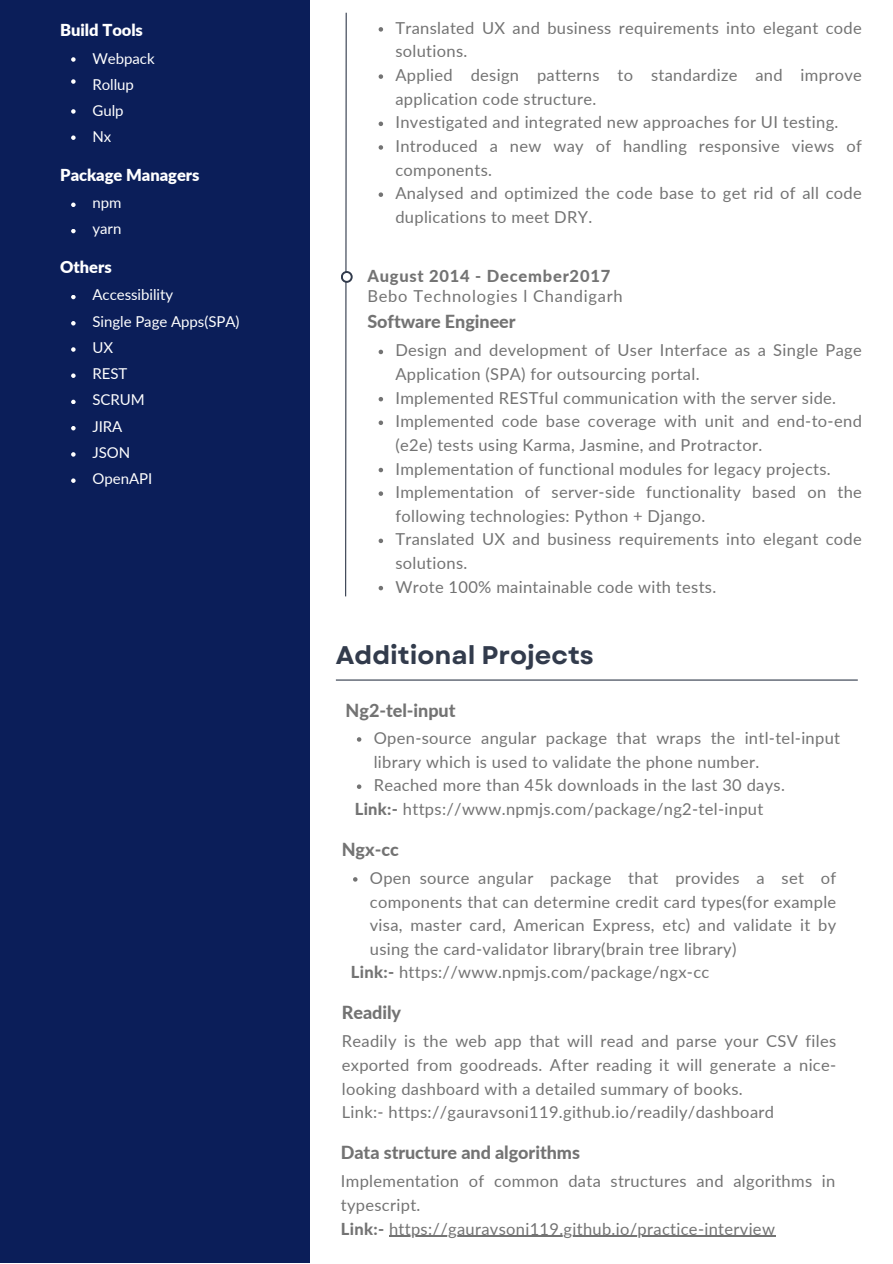
<style>
.page{position:relative;width:893px;height:1264px;background:#fff}
.page>*{position:absolute;margin:0;border:0;box-sizing:border-box;transform-origin:0 0}
.t1{font:700 25.5px "Garet";color:#323b4c}
.t2{font:800 18px "Lato";letter-spacing:-.005em;color:#737373}
.t3{font:16.5px/23.5px "Lato";letter-spacing:.02em;color:#737373}
.t4{font:900 16.5px "Lato";letter-spacing:-.005em;color:#fff}
.t5{font:16.5px "Lato";letter-spacing:.045em;color:#737373}
.t6{font:800 16.5px "Lato";letter-spacing:.045em;color:#737373}
.t7{font:15px "Lato";letter-spacing:-.005em;color:#fff}
.s1{font-weight:800}
</style>
<div class="page">
<div style="left:0;top:0;width:309px;height:1262px;background:#0b1e59"></div>
<svg style="left:345px;top:12px;width:2px;height:585px"></svg>
<svg style="left:71px;top:57px;width:5px;height:5px"></svg>
<svg style="left:71px;top:79px;width:5px;height:5px"></svg>
<svg style="left:71px;top:109px;width:5px;height:5px"></svg>
<hr style="left:336px;top:679px;width:521px;height:1px;background:#323b4c">
<svg style="left:357px;top:737px;width:4px;height:4px"></svg>
<svg style="left:357px;top:784px;width:4px;height:5px"></svg>
<svg style="left:378px;top:350px;width:5px;height:4px"></svg>
<svg style="left:378px;top:397px;width:5px;height:4px"></svg>
<svg style="left:378px;top:420px;width:5px;height:5px"></svg>
<svg style="left:378px;top:468px;width:5px;height:4px"></svg>
<svg style="left:378px;top:491px;width:5px;height:5px"></svg>
<svg style="left:378px;top:538px;width:5px;height:5px"></svg>
<svg style="left:378px;top:586px;width:5px;height:4px"></svg>
<svg style="left:341px;top:271px;width:11px;height:12px"></svg>
<div style="left:343px;top:273px;width:8px;height:8px;background:#fff;border-radius:50%"></div>
<svg style="left:378px;top:27px;width:5px;height:5px"></svg>
<svg style="left:378px;top:74px;width:5px;height:5px"></svg>
<svg style="left:378px;top:122px;width:5px;height:4px"></svg>
<svg style="left:378px;top:145px;width:5px;height:5px"></svg>
<svg style="left:378px;top:192px;width:5px;height:5px"></svg>
<svg style="left:353px;top:877px;width:4px;height:4px"></svg>
<svg style="left:71px;top:135px;width:5px;height:5px"></svg>
<hr style="left:389px;top:1235px;width:386px;height:1px;background:#737373">
<svg style="left:71px;top:202px;width:5px;height:5px"></svg>
<svg style="left:71px;top:229px;width:5px;height:4px"></svg>
<svg style="left:71px;top:295px;width:5px;height:4px"></svg>
<svg style="left:71px;top:321px;width:5px;height:4px"></svg>
<svg style="left:71px;top:347px;width:5px;height:5px"></svg>
<svg style="left:71px;top:373px;width:5px;height:5px"></svg>
<svg style="left:71px;top:400px;width:5px;height:4px"></svg>
<svg style="left:71px;top:426px;width:5px;height:4px"></svg>
<svg style="left:71px;top:452px;width:5px;height:4px"></svg>
<svg style="left:71px;top:478px;width:5px;height:5px"></svg>
<p class="t4" style="left:60px;top:20px;width:84px">Build Tools</p>
<p class="t7" style="left:92px;top:49px;width:64px">Webpack</p>
<p class="t7" style="left:92px;top:75px;width:43px">Rollup</p>
<p class="t7" style="left:92px;top:101px;width:33px">Gulp</p>
<p class="t7" style="left:92px;top:127px;width:20px">Nx</p>
<p class="t4" style="left:60px;top:164px;width:141px">Package Managers</p>
<p class="t7" style="left:92px;top:193px;width:30px">npm</p>
<p class="t7" style="left:92px;top:219px;width:30px">yarn</p>
<p class="t4" style="left:60px;top:256px;width:53px">Others</p>
<p class="t7" style="left:92px;top:285px;width:82px">Accessibility</p>
<p class="t7" style="left:92px;top:312px;width:148px">Single Page Apps(SPA)</p>
<p class="t7" style="left:92px;top:338px;width:22px">UX</p>
<p class="t7" style="left:92px;top:364px;width:36px">REST</p>
<p class="t7" style="left:92px;top:390px;width:54px">SCRUM</p>
<p class="t7" style="left:92px;top:417px;width:31px">JIRA</p>
<p class="t7" style="left:92px;top:443px;width:39px">JSON</p>
<p class="t7" style="left:92px;top:469px;width:61px">OpenAPI</p>
<p class="t3" style="left:395px;top:16px;width:468px">Translated UX and business requirements into elegant code solutions.</p>
<p class="t3" style="left:395px;top:63px;width:468px">Applied design patterns to standardize and improve application code structure.</p>
<p class="t3" style="left:395px;top:110px;width:444px">Investigated and integrated new approaches for UI testing.</p>
<p class="t3" style="left:395px;top:134px;width:468px">Introduced a new way of handling responsive views of components.</p>
<p class="t3" style="left:395px;top:181px;width:468px">Analysed and optimized the code base to get rid of all code duplications to meet DRY.</p>
<p class="t6" style="left:367px;top:266px;width:244px">August 2014 - December2017</p>
<p class="t5" style="left:367px;top:286px;width:257px">Bebo Technologies l Chandigarh</p>
<p class="t2" style="left:367px;top:310px;width:150px">Software Engineer</p>
<p class="t3" style="left:395px;top:338px;width:468px">Design and development of User Interface as a Single Page<br>Application (SPA) for outsourcing portal.</p>
<p class="t3" style="left:395px;top:385px;width:442px">Implemented RESTful communication with the server side.</p>
<p class="t3" style="left:395px;top:409px;width:468px">Implemented code base coverage with unit and end-to-end (e2e) tests using Karma, Jasmine, and Protractor.</p>
<p class="t3" style="left:395px;top:456px;width:437px">Implementation of functional modules for legacy projects.</p>
<p class="t3" style="left:395px;top:480px;width:468px">Implementation of server-side functionality based on the following technologies: Python + Django.</p>
<p class="t3" style="left:395px;top:527px;width:468px">Translated UX and business requirements into elegant code solutions.</p>
<p class="t3" style="left:395px;top:574px;width:322px">Wrote 100% maintainable code with tests.</p>
<p class="t1" style="left:336px;top:636px;width:259px">Additional Projects</p>
<p class="t2" style="left:345px;top:699px;width:111px">Ng2-tel-input</p>
<p class="t3" style="left:373px;top:725px;width:468px">Open-source angular package that wraps the intl-tel-input library which is used to validate the phone number.</p>
<p class="t3" style="left:373px;top:773px;width:413px">Reached more than 45k downloads in the last 30 days.</p>
<p class="t3" style="left:355px;top:796px;width:410px"><span class="s1">Link:-</span> https://www.npmjs.com/package/ng2-tel-input</p>
<p class="t2" style="left:342px;top:837px;width:58px">Ngx-cc</p>
<p class="t3" style="left:370px;top:865px;width:468px;text-align:justify">Open source angular package that provides a set of components that can determine credit card types(for example visa, master card, American Express, etc) and validate it by using the card-validator library(brain tree library)</p>
<p class="t3" style="left:351px;top:960px;width:360px"><span class="s1">Link:-</span> https://www.npmjs.com/package/ngx-cc</p>
<p class="t2" style="left:342px;top:1001px;width:61px">Readily</p>
<p class="t3" style="left:342px;top:1029px;width:496px;text-align:justify">Readily is the web app that will read and parse your CSV files exported from goodreads. After reading it will generate a nice&shy;looking dashboard with a detailed summary of books.</p>
<p class="t3" style="left:342px;top:1100px;width:434px">Link:- https://gauravsoni119.github.io/readily/dashboard</p>
<p class="t2" style="left:341px;top:1141px;width:240px">Data structure and algorithms</p>
<p class="t3" style="left:341px;top:1169px;width:496px">Implementation of common data structures and algorithms in typescript.</p>
<p class="t3" style="left:341px;top:1216px;width:435px"><span class="s1">Link:-</span> https://gauravsoni119.github.io/practice-interview</p>
</div>
